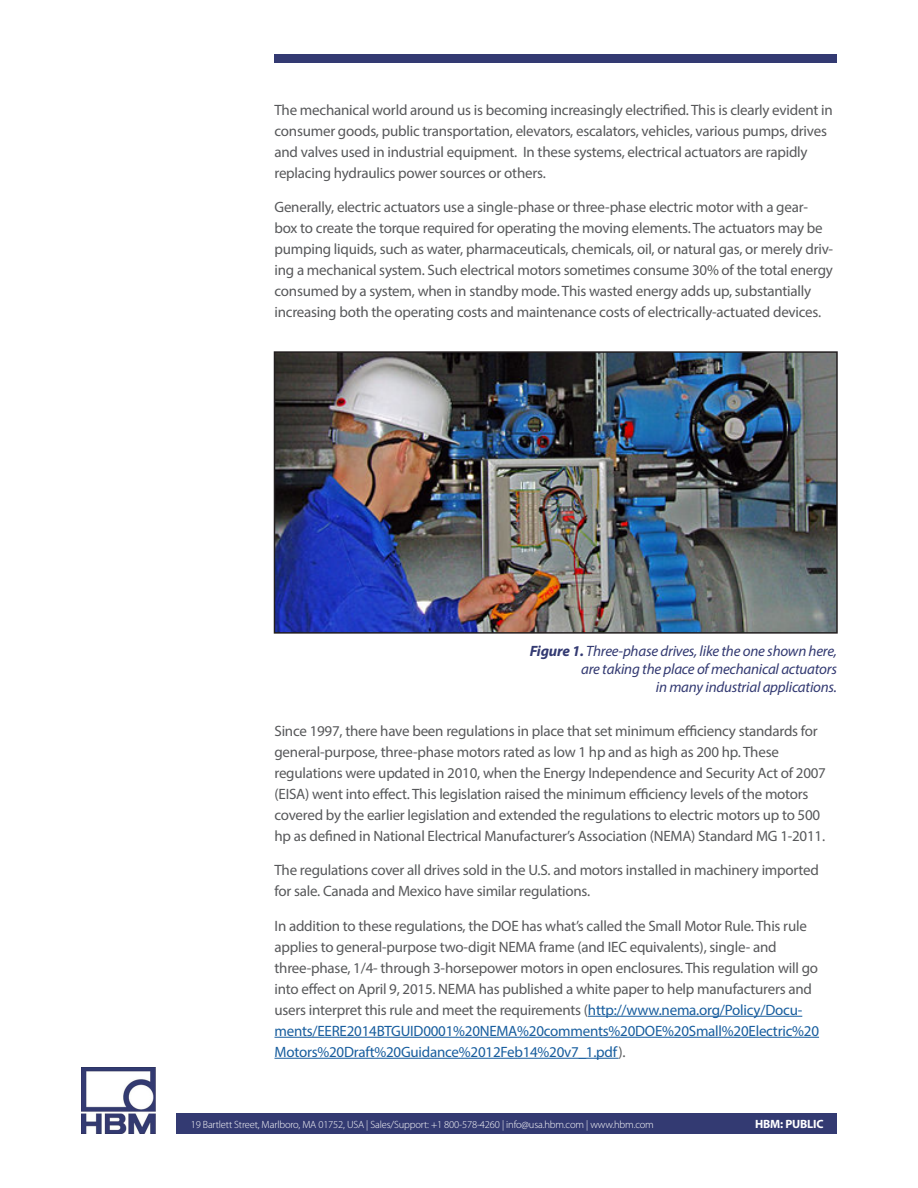
<style>
.page{position:relative;width:918px;height:1188px;background:#fff}
.page>*{position:absolute;margin:0;border:0;box-sizing:border-box;transform-origin:0 0}
.t1{font:15px/21px "Myriad Pro";letter-spacing:-.015em;color:#57585a}
.t2{font:italic 15px "Myriad Pro";letter-spacing:-.015em;color:#333a72}
.t3{font:700 12px "Myriad Pro";letter-spacing:-.015em;color:#fff}
.t4{font:300 10.5px "Myriad Pro";letter-spacing:-.015em;color:#fff}
.s1{font-weight:700}
.s2{color:#175d9e}
</style>
<div class="page">
<div style="left:274px;top:54px;width:563px;height:9px;background:#333a72"></div>
<div style="left:176px;top:1114px;width:661px;height:20px;background:#333a72"></div>
<img style="left:81px;top:1067px;width:75px;height:67px">
<hr style="left:588px;top:1016px;width:214px;height:1px;background:#175d9e">
<hr style="left:274px;top:1037px;width:545px;height:1px;background:#175d9e">
<hr style="left:274px;top:1058px;width:345px;height:1px;background:#175d9e">
<img style="left:277px;top:354px;width:558px;height:277px">
<div style="left:274px;top:351px;width:564px;height:283px;border:2px solid #231f20"></div>
<p class="t1" style="left:274px;top:99px;width:560px">The mechanical world around us is becoming increasingly electrified. This is clearly evident in consumer goods, public transportation, elevators, escalators, vehicles, various pumps, drives and valves used in industrial equipment. In these systems, electrical actuators are rapidly replacing hydraulics power sources or others.</p>
<p class="t1" style="left:274px;top:196px;width:560px">Generally, electric actuators use a single-phase or three-phase electric motor with a gear&shy;box to create the torque required for operating the moving elements. The actuators may be pumping liquids, such as water, pharmaceuticals, chemicals, oil, or natural gas, or merely driv&shy;ing a mechanical system. Such electrical motors sometimes consume 30% of the total energy consumed by a system, when in standby mode. This wasted energy adds up, substantially increasing both the operating costs and maintenance costs of electrically-actuated devices.</p>
<p class="t2" style="left:530px;top:642px;width:309px"><span class="s1">Figure 1.</span> Three-phase drives, like the one shown here,</p>
<p class="t2" style="left:581px;top:660px;width:257px">are taking the place of mechanical actuators</p>
<p class="t2" style="left:656px;top:678px;width:183px">in many industrial applications.</p>
<p class="t1" style="left:274px;top:720px;width:553px">Since 1997, there have been regulations in place that set minimum efficiency standards for general-purpose, three-phase motors rated as low 1 hp and as high as 200 hp. These regulations were updated in 2010, when the Energy Independence and Security Act of 2007 (EISA) went into effect. This legislation raised the minimum efficiency levels of the motors covered by the earlier legislation and extended the regulations to electric motors up to 500 hp as defined in National Electrical Manufacturer’s Association (NEMA) Standard MG 1-2011.</p>
<p class="t1" style="left:274px;top:859px;width:546px">The regulations cover all drives sold in the U.S. and motors installed in machinery imported for sale. Canada and Mexico have similar regulations.</p>
<p class="t1" style="left:274px;top:915px;width:546px">In addition to these regulations, the DOE has what’s called the Small Motor Rule. This rule applies to general-purpose two-digit NEMA frame (and IEC equivalents), single- and three-phase, 1/4- through 3-horsepower motors in open enclosures. This regulation will go into effect on April 9, 2015. NEMA has published a white paper to help manufacturers and users interpret this rule and meet the requirements (<span class="s2">http://www.nema.org/Policy/Docu&shy;ments/EERE2014BTGUID0001%20NEMA%20comments%20DOE%20Small%20Electric%20<br>Motors%20Draft%20Guidance%2012Feb14%20v7_1.pdf</span>).</p>
<p class="t4" style="left:191px;top:1118px;width:465px">19 Bartlett Street, Marlboro, MA 01752, USA | Sales/Support: +1 800-578-4260 | info@usa.hbm.com | www.hbm.com</p>
<p class="t3" style="left:755px;top:1117px;width:70px">HBM: PUBLIC</p>
</div>
